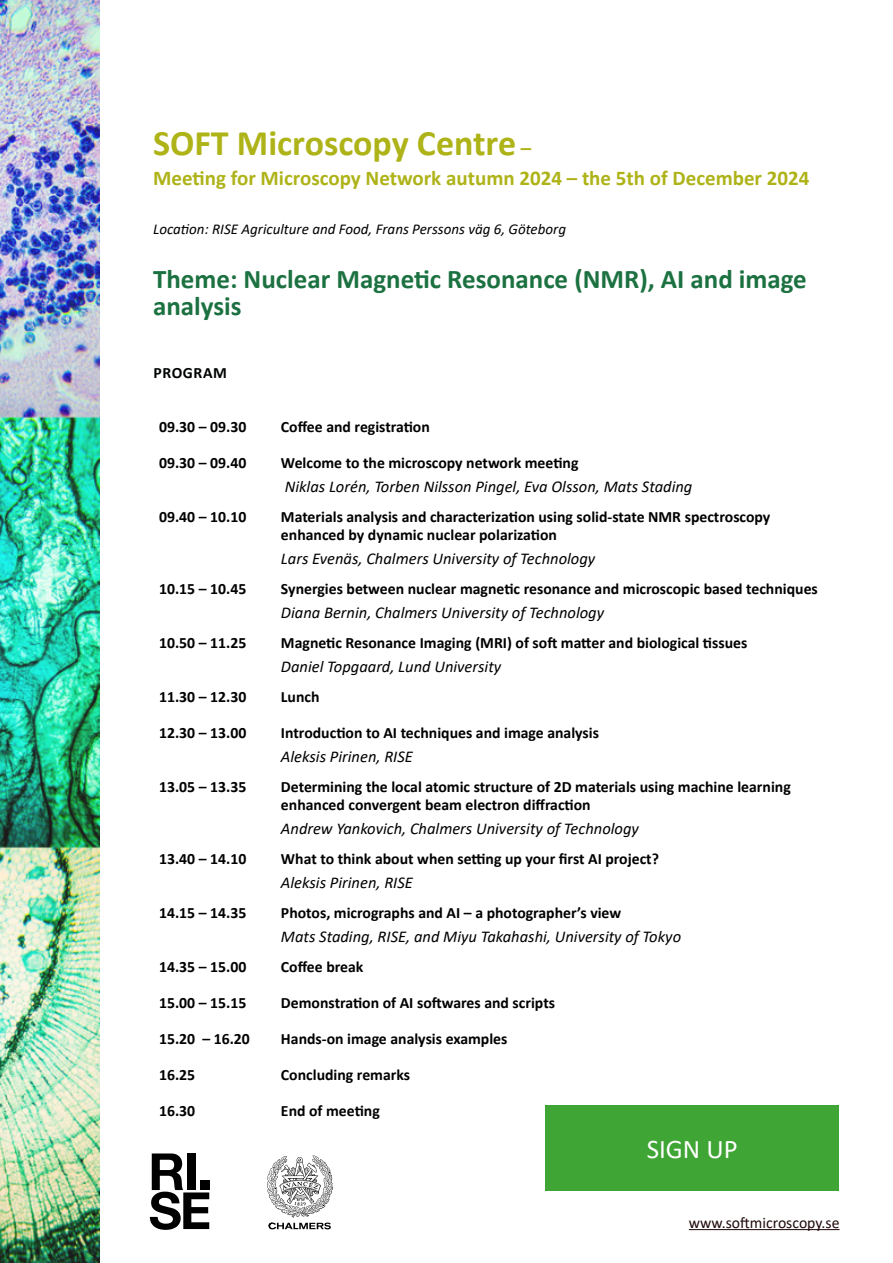
<style>
.page{position:relative;width:893px;height:1263px;background:#fff}
.page>*{position:absolute;margin:0;border:0;box-sizing:border-box;transform-origin:0 0}
.t1{font:700 36px "Calibri";color:#aeb318}
.t2{font:700 27px/27px "Calibri";color:#1c7141}
.t3{font:27px "Calibri";color:#fff}
.t4{font:700 21px "Calibri";color:#aeb318}
.t5{font:italic 16.5px "Calibri";color:#000}
.t6{font:700 15.75px/18px "Calibri";color:#000}
.t7{font:15.75px "Calibri";color:#1f090b}
.t8{font:700 15.75px "Calibri";letter-spacing:.04em;color:#010202}
.t9{font:italic 15px "Calibri";color:#000}
.s1{font-size:21px}
</style>
<div class="page">
<img style="left:0;top:0;width:100px;height:1263px">
<svg style="left:150px;top:1153px;width:59px;height:77px"></svg>
<svg style="left:267px;top:1155px;width:66px;height:74px"></svg>
<hr style="left:689px;top:1229px;width:151px;height:1px;background:#1f090b">
<div style="left:546px;top:1106px;width:293px;height:85px;background:#3fa535"></div>
<h1 class="t1" style="left:153px;top:117px;width:380px">SOFT Microscopy Centre <span class="s1">–</span></h1>
<h3 class="t4" style="left:153px;top:163px;width:658px">Meeting for Microscopy Network autumn 2024 – the 5th of December 2024</h3>
<p class="t9" style="left:153px;top:219px;width:414px">Location: RISE Agriculture and Food, Frans Perssons väg 6, Göteborg</p>
<h2 class="t2" style="left:153px;top:265px;width:655px">Theme: Nuclear Magnetic Resonance (NMR), AI and image analysis</h2>
<p class="t8" style="left:153px;top:362px;width:75px">PROGRAM</p>
<p class="t6" style="left:159px;top:418px;width:89px">09.30 – 09.30</p>
<p class="t6" style="left:281px;top:418px;width:150px">Coffee and registration</p>
<p class="t6" style="left:159px;top:454px;width:89px">09.30 – 09.40</p>
<p class="t6" style="left:281px;top:454px;width:299px">Welcome to the microscopy network meeting</p>
<p class="t5" style="left:285px;top:475px;width:409px">Niklas Lorén, Torben Nilsson Pingel, Eva Olsson, Mats Stading</p>
<p class="t6" style="left:159px;top:508px;width:89px">09.40 – 10.10</p>
<p class="t6" style="left:281px;top:508px;width:491px">Materials analysis and characterization using solid-state NMR spectroscopy enhanced by dynamic nuclear polarization</p>
<p class="t5" style="left:281px;top:547px;width:316px">Lars Evenäs, Chalmers University of Technology</p>
<p class="t6" style="left:159px;top:580px;width:89px">10.15 – 10.45</p>
<p class="t6" style="left:281px;top:580px;width:538px">Synergies between nuclear magnetic resonance and microscopic based techniques</p>
<p class="t5" style="left:281px;top:601px;width:325px">Diana Bernin, Chalmers University of Technology</p>
<p class="t6" style="left:159px;top:634px;width:89px">10.50 – 11.25</p>
<p class="t6" style="left:281px;top:634px;width:468px">Magnetic Resonance Imaging (MRI) of soft matter and biological tissues</p>
<p class="t5" style="left:281px;top:655px;width:222px">Daniel Topgaard, Lund University</p>
<p class="t6" style="left:159px;top:688px;width:89px">11.30 – 12.30</p>
<p class="t6" style="left:281px;top:688px;width:40px">Lunch</p>
<p class="t6" style="left:159px;top:724px;width:89px">12.30 – 13.00</p>
<p class="t6" style="left:281px;top:724px;width:320px">Introduction to AI techniques and image analysis</p>
<p class="t5" style="left:281px;top:745px;width:133px">Aleksis Pirinen, RISE</p>
<p class="t6" style="left:159px;top:778px;width:89px">13.05 – 13.35</p>
<p class="t6" style="left:281px;top:778px;width:511px">Determining the local atomic structure of 2D materials using machine learning enhanced convergent beam electron diffraction</p>
<p class="t5" style="left:281px;top:817px;width:359px">Andrew Yankovich, Chalmers University of Technology</p>
<p class="t6" style="left:159px;top:850px;width:89px">13.40 – 14.10</p>
<p class="t6" style="left:281px;top:850px;width:380px">What to think about when setting up your first AI project?</p>
<p class="t5" style="left:281px;top:871px;width:133px">Aleksis Pirinen, RISE</p>
<p class="t6" style="left:159px;top:904px;width:89px">14.15 – 14.35</p>
<p class="t6" style="left:281px;top:904px;width:342px">Photos, micrographs and AI – a photographer’s view</p>
<p class="t5" style="left:281px;top:925px;width:402px">Mats Stading, RISE, and Miyu Takahashi, University of Tokyo</p>
<p class="t6" style="left:159px;top:958px;width:89px">14.35 – 15.00</p>
<p class="t6" style="left:281px;top:958px;width:84px">Coffee break</p>
<p class="t6" style="left:159px;top:994px;width:89px">15.00 – 15.15</p>
<p class="t6" style="left:281px;top:994px;width:276px">Demonstration of AI softwares and scripts</p>
<p class="t6" style="left:159px;top:1030px;width:92px">15.20 – 16.20</p>
<p class="t6" style="left:281px;top:1030px;width:228px">Hands-on image analysis examples</p>
<p class="t6" style="left:159px;top:1066px;width:38px">16.25</p>
<p class="t6" style="left:281px;top:1066px;width:131px">Concluding remarks</p>
<p class="t6" style="left:159px;top:1102px;width:38px">16.30</p>
<p class="t6" style="left:281px;top:1102px;width:100px">End of meeting</p>
<h2 class="t3" style="left:647px;top:1130px;width:93px">SIGN UP</h2>
<p class="t7" style="left:689px;top:1212px;width:152px">www.softmicroscopy.se</p>
</div>
